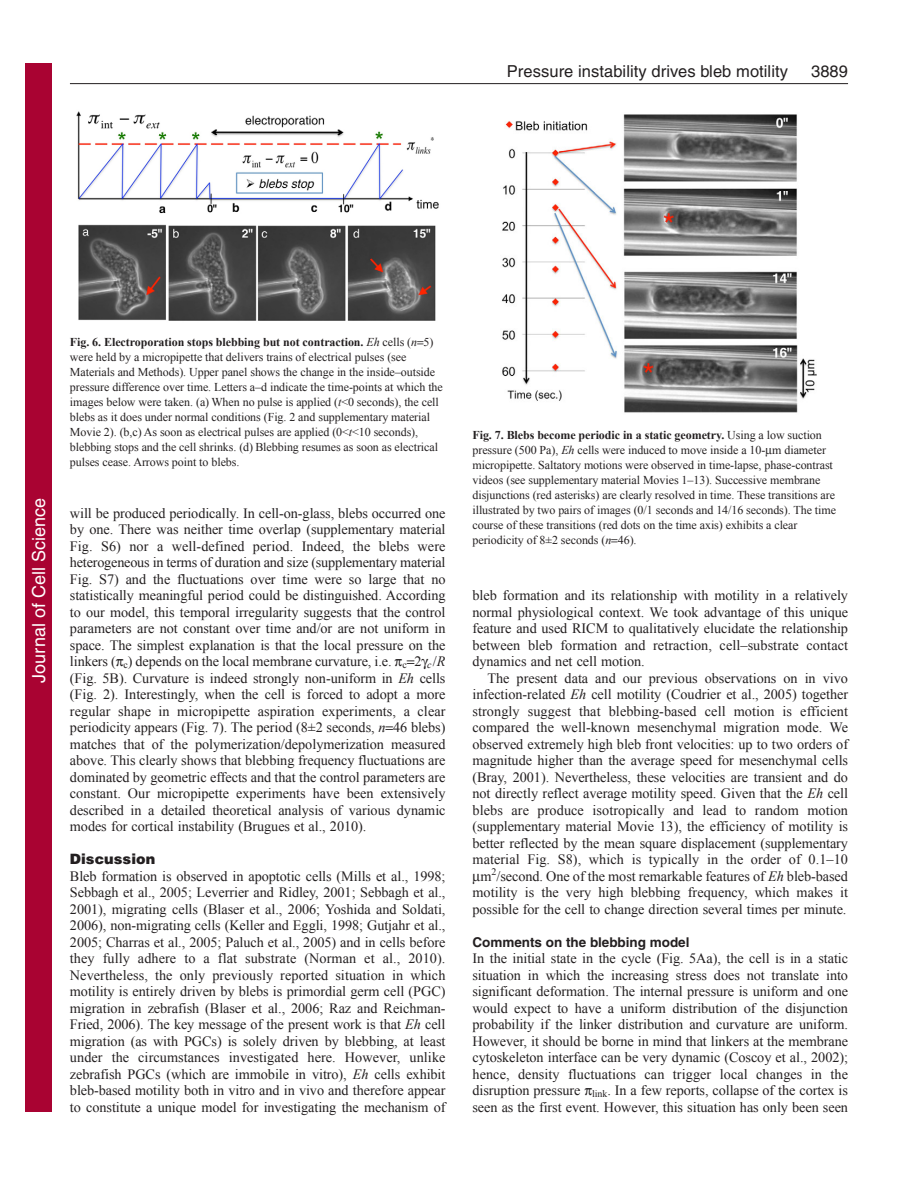
<style>
.page{position:relative;width:918px;height:1188px;background:#fff}
.page>*{position:absolute;margin:0;border:0;box-sizing:border-box;transform-origin:0 0}
.t1{font:18px "Helvetica";color:#fff}
.t2{font:16.5px "Helvetica";letter-spacing:.005em;color:#231f20}
.t3{font:14.25px/16.5px "Times New Roman";letter-spacing:-.005em;color:#231f20;text-align:justify}
.t4{font:900 14.25px "Helvetica";letter-spacing:.005em;color:#231f20}
.t5{font:700 13.5px "Helvetica";color:#231f20}
.t6{font:12px/15px "Times New Roman";letter-spacing:-.005em;color:#231f20}
.s1{font-weight:700}
.s2{font-style:italic}
</style>
<div class="page">
<hr style="left:70px;top:83px;width:778px;height:1px;background:#231f20">
<img style="left:76px;top:111px;width:363px;height:210px">
<img style="left:501px;top:114px;width:316px;height:299px">
<div style="left:26px;top:64px;width:26px;height:1048px;background:#a90332"></div>
<p class="t2" style="left:507px;top:65px;width:283px">Pressure instability drives bleb motility</p>
<p class="t2" style="left:811px;top:65px;width:38px">3889</p>
<p class="t1" style="left:28px;top:683px;width:186px;rotate:-90deg">Journal of Cell Science</p>
<p class="t6" style="left:70px;top:334px;width:374px"><span class="s1">Fig. 6. Electroporation stops blebbing but not contraction.</span> <span class="s2">Eh</span> cells (<span class="s2">n</span> 5) were held by a micropipette that delivers trains of electrical pulses (see Materials and Methods). Upper panel shows the change in the inside–outside pressure difference over time. Letters a–d indicate the time-points at which the images below were taken. (a) When no pulse is applied (<span class="s2">t</span>&lt;0 seconds), the cell blebs as it does under normal conditions (Fig. 2 and supplementary material Movie 2). (b,c) As soon as electrical pulses are applied (0&lt;<span class="s2">t</span>&lt;10 seconds), blebbing stops and the cell shrinks. (d) Blebbing resumes as soon as electrical pulses cease. Arrows point to blebs.</p>
<p class="t3" style="left:70px;top:504px;width:377px">will be produced periodically. In cell-on-glass, blebs occurred one by one. There was neither time overlap (supplementary material Fig. S6) nor a well-defined period. Indeed, the blebs were heterogeneous in terms of duration and size (supplementary material Fig. S7) and the fluctuations over time were so large that no statistically meaningful period could be distinguished. According to our model, this temporal irregularity suggests that the control parameters are not constant over time and/or are not uniform in space. The simplest explanation is that the local pressure on the linkers ( <sub>c</sub>) depends on the local membrane curvature, i.e. <sub>c</sub> 2 <sub>c</sub> /<span class="s2">R </span>(Fig. 5B). Curvature is indeed strongly non-uniform in <span class="s2">Eh</span> cells (Fig. 2). Interestingly, when the cell is forced to adopt a more regular shape in micropipette aspiration experiments, a clear periodicity appears (Fig. 7). The period (8±2 seconds, <span class="s2">n</span> 46 blebs) matches that of the polymerization/depolymerization measured above. This clearly shows that blebbing frequency fluctuations are dominated by geometric effects and that the control parameters are constant. Our micropipette experiments have been extensively described in a detailed theoretical analysis of various dynamic modes for cortical instability (Brugues et al., 2010).</p>
<p class="t4" style="left:70px;top:854px;width:87px">Discussion</p>
<p class="t3" style="left:70px;top:867px;width:377px">Bleb formation is observed in apoptotic cells (Mills et al., 1998; Sebbagh et al., 2005; Leverrier and Ridley, 2001; Sebbagh et al., 2001), migrating cells (Blaser et al., 2006; Yoshida and Soldati, 2006), non-migrating cells (Keller and Eggli, 1998; Gutjahr et al., 2005; Charras et al., 2005; Paluch et al., 2005) and in cells before they fully adhere to a flat substrate (Norman et al., 2010).<br>Nevertheless, the only previously reported situation in which motility is entirely driven by blebs is primordial germ cell (PGC) migration in zebrafish (Blaser et al., 2006; Raz and Reichman-Fried, 2006). The key message of the present work is that <span class="s2">Eh</span> cell migration (as with PGCs) is solely driven by blebbing, at least under the circumstances investigated here. However, unlike zebrafish PGCs (which are immobile in vitro), <span class="s2">Eh</span> cells exhibit bleb-based motility both in vitro and in vivo and therefore appear to constitute a unique model for investigating the mechanism of</p>
<p class="t6" style="left:472px;top:428px;width:365px"><span class="s1">Fig. 7. Blebs become periodic in a static geometry.</span> Using a low suction pressure (500 Pa), <span class="s2">Eh</span> cells were induced to move inside a 10- m diameter micropipette. Saltatory motions were observed in time-lapse, phase-contrast videos (see supplementary material Movies 1–13). Successive membrane disjunctions (red asterisks) are clearly resolved in time. These transitions are illustrated by two pairs of images (0/1 seconds and 14/16 seconds). The time course of these transitions (red dots on the time axis) exhibits a clear periodicity of 8±2 seconds (<span class="s2">n</span> 46).</p>
<p class="t3" style="left:472px;top:587px;width:377px">bleb formation and its relationship with motility in a relatively normal physiological context. We took advantage of this unique feature and used RICM to qualitatively elucidate the relationship between bleb formation and retraction, cell–substrate contact dynamics and net cell motion.</p>
<p class="t3" style="left:472px;top:669px;width:377px;text-align:right">The present data and our previous observations on in vivo infection-related <span class="s2">Eh</span> cell motility (Coudrier et al., 2005) together strongly suggest that blebbing-based cell motion is efficient compared the well-known mesenchymal migration mode. We observed extremely high bleb front velocities: up to two orders of magnitude higher than the average speed for mesenchymal cells (Bray, 2001). Nevertheless, these velocities are transient and do not directly reflect average motility speed. Given that the <span class="s2">Eh</span> cell blebs are produce isotropically and lead to random motion (supplementary material Movie 13), the efficiency of motility is better reflected by the mean square displacement (supplementary material Fig. S8), which is typically in the order of 0.1–10 m<sup>2</sup>/second. One of the most remarkable features of <span class="s2">Eh</span> bleb-based motility is the very high blebbing frequency, which makes it possible for the cell to change direction several times per minute.</p>
<p class="t5" style="left:472px;top:937px;width:219px">Comments on the blebbing model</p>
<p class="t3" style="left:472px;top:950px;width:377px">In the initial state in the cycle (Fig. 5Aa), the cell is in a static situation in which the increasing stress does not translate into significant deformation. The internal pressure is uniform and one would expect to have a uniform distribution of the disjunction probability if the linker distribution and curvature are uniform.<br>However, it should be borne in mind that linkers at the membrane cytoskeleton interface can be very dynamic (Coscoy et al., 2002); hence, density fluctuations can trigger local changes in the disruption pressure <sub>link</sub>. In a few reports, collapse of the cortex is seen as the first event. However, this situation has only been seen</p>
</div>
